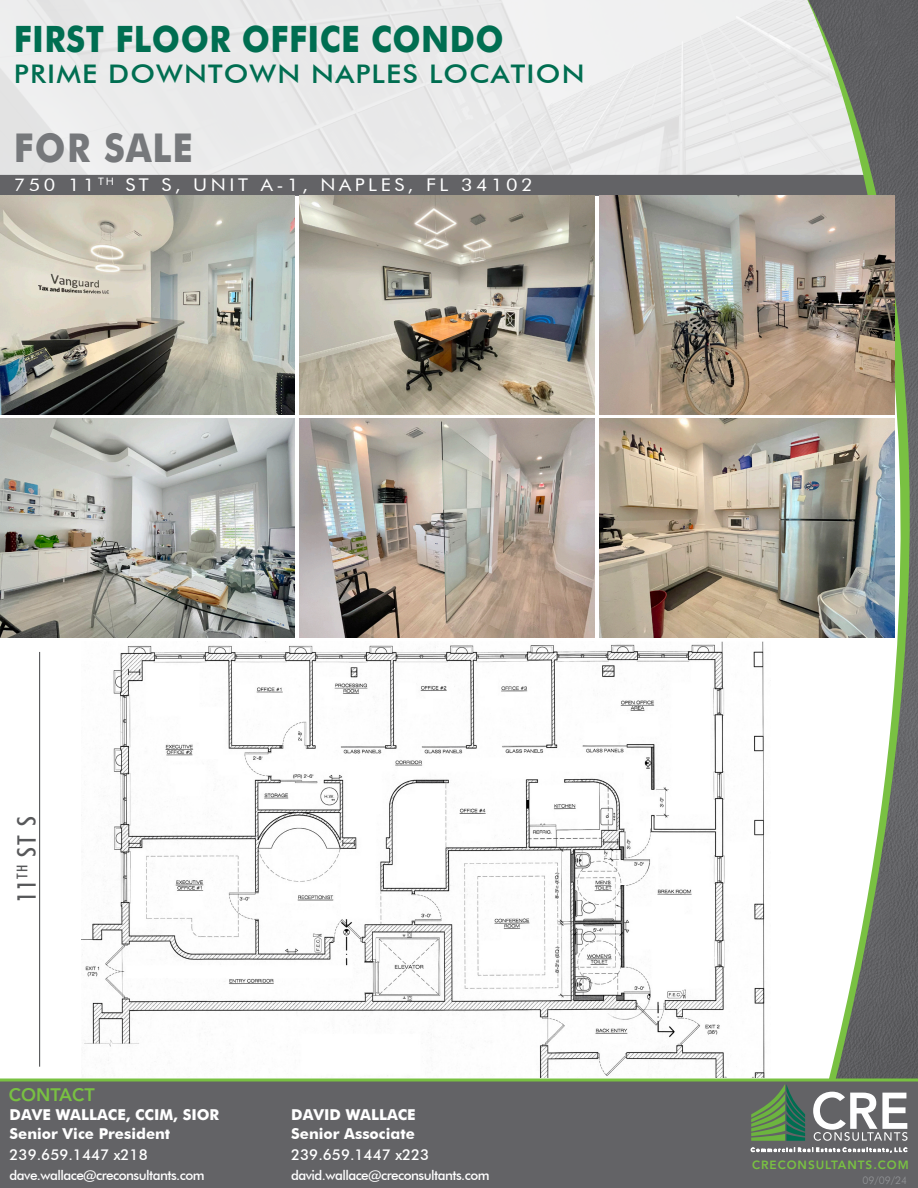
<style>
.page{position:relative;width:918px;height:1188px;background:#fff}
.page>*{position:absolute;margin:0;border:0;box-sizing:border-box;transform-origin:0 0}
.t1{font:800 51.15px "Avenir LT Std";color:#fff}
.t2{font:700 39.6px "Futura";letter-spacing:.02em;color:#76787b;scale:.91 1}
.t3{font:700 36.3px "Futura";letter-spacing:.015em;color:#006e51;scale:.91 1}
.t4{font:500 25.65px "Futura BT";letter-spacing:.04em;color:#006e51;scale:1.11 1}
.t5{font:500 condensed 25.5px "Futura BT";color:#57585a}
.t6{font:800 18px "Avenir LT Std";color:#79c142}
.t7{font:17.55px "Futura BT";letter-spacing:.18em;color:#fff;scale:1.11 1}
.t8{font:700 15px "Futura BT";color:#fff}
.t9{font:700 15px "Futura";color:#fff}
.t10{font:500 15px "Futura BT";color:#fff}
.t11{font:500 13.5px "Futura BT";letter-spacing:-.04em;color:#fff}
.t12{font:800 11.85px "Avenir LT Std";letter-spacing:.08em;color:#79c142}
.t13{font:300 10.5px "Futura BT";color:#939598}
.t14{font:500 5.25px "Avenir LT Std";letter-spacing:.335em;color:#fff}
</style>
<div class="page">
<img style="left:82px;top:641px;width:683px;height:436px">
<div style="left:0;top:0;width:798px;height:175px;background:#eaeaeb"></div>
<div style="left:0;top:175px;width:918px;height:21px;background:#636366"></div>
<svg style="left:798px;top:0;width:8px;height:638px;fill:#eaeaeb"></svg>
<img style="left:806px;top:0;width:112px;height:1078px">
<div style="left:0;top:1081px;width:918px;height:107px;background:#636366"></div>
<svg style="left:0;top:1078px;width:918px;height:4px;background:#84ba5b"></svg>
<img style="left:599px;top:419px;width:295px;height:218px">
<img style="left:300px;top:419px;width:295px;height:218px">
<img style="left:300px;top:196px;width:295px;height:219px">
<img style="left:599px;top:196px;width:295px;height:219px">
<img style="left:0;top:419px;width:295px;height:218px">
<img style="left:0;top:196px;width:295px;height:219px">
<svg style="left:814px;top:1132px;width:94px;height:9px"></svg>
<svg style="left:751px;top:1084px;width:54px;height:57px"></svg>
<hr style="left:39px;top:652px;width:1px;height:415px;background:#57585a">
<h3 class="t3" style="left:14px;top:12px;width:540px">FIRST FLOOR OFFICE CONDO</h3>
<h3 class="t4" style="left:14px;top:59px;width:516px">PRIME DOWNTOWN NAPLES LOCATION</h3>
<h2 class="t2" style="left:14px;top:119px;width:198px">FOR SALE</h2>
<p class="t7" style="left:14px;top:174px;width:469px">750 11 <sup>TH</sup> ST S, UNIT A-1, NAPLES, FL 34102</p>
<h3 class="t5" style="left:11px;top:902px;width:87px;rotate:-90deg">11<sup>TH</sup> ST S</h3>
<h3 class="t6" style="left:9px;top:1084px;width:87px">CONTACT</h3>
<p class="t9" style="left:10px;top:1103px;width:211px">DAVE WALLACE, CCIM, SIOR</p>
<p class="t8" style="left:10px;top:1125px;width:162px">Senior Vice President</p>
<p class="t10" style="left:10px;top:1146px;width:140px">239.659.1447 x218</p>
<p class="t11" style="left:10px;top:1167px;width:197px">dave.wallace@creconsultants.com</p>
<h1 class="t1" style="left:811px;top:1081px;width:100px">CRE</h1>
<p class="t12" style="left:752px;top:1158px;width:158px">CRECONSULTANTS.COM</p>
<p class="t9" style="left:291px;top:1103px;width:126px">DAVID WALLACE</p>
<p class="t8" style="left:291px;top:1125px;width:125px">Senior Associate</p>
<p class="t10" style="left:291px;top:1146px;width:140px">239.659.1447 x223</p>
<p class="t11" style="left:291px;top:1167px;width:200px">david.wallace@creconsultants.com</p>
<p class="t13" style="left:863px;top:1173px;width:46px">09/09/24</p>
<p class="t14" style="left:751px;top:1147px;width:158px">Commercial Real Estate Consultants, LLC</p>
</div>
